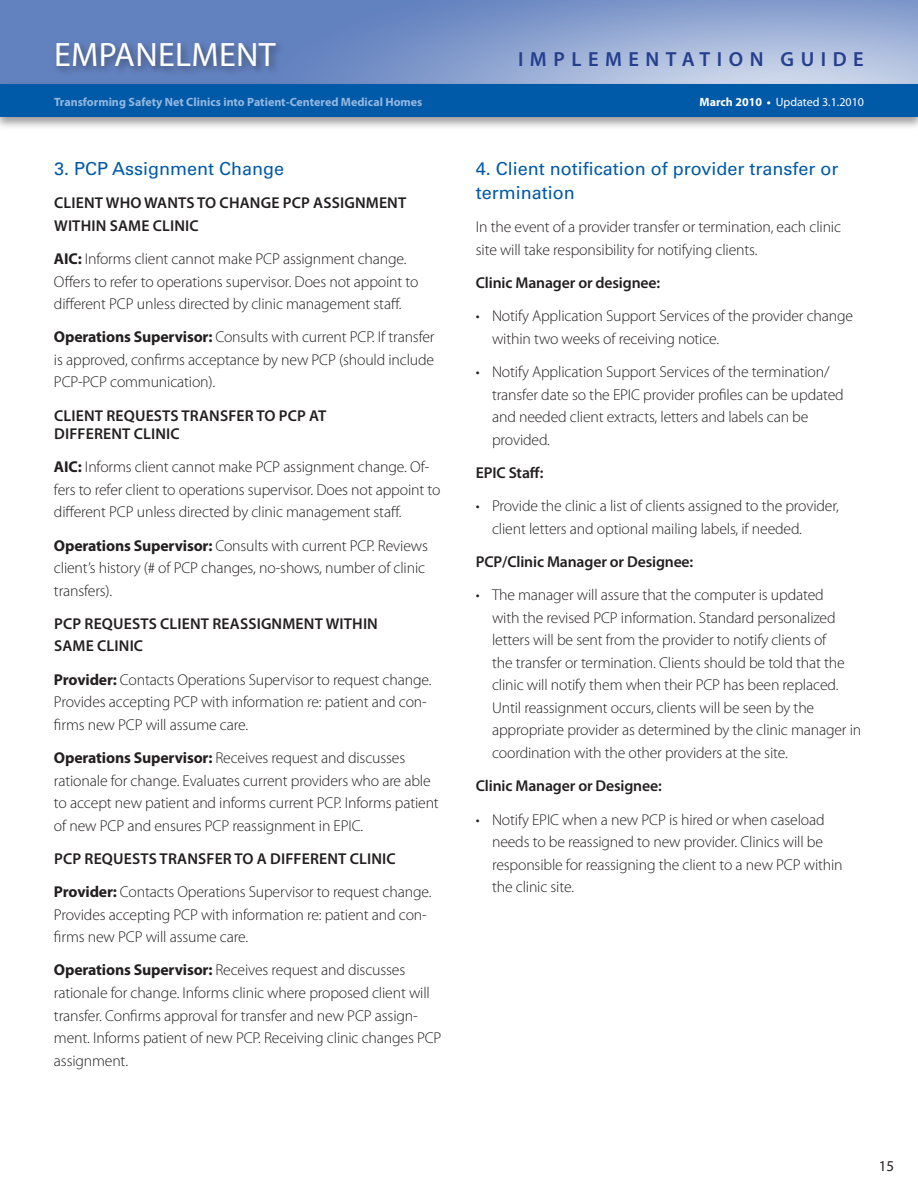
<style>
.page{position:relative;width:918px;height:1188px;background:#fff}
.page>*{position:absolute;margin:0;border:0;box-sizing:border-box;transform-origin:0 0}
.t1{font:33.9px "Myriad Pro";letter-spacing:.01em;color:#fff}
.t2{font:600 20.4px "Myriad Pro";letter-spacing:.32em;color:#253f8e}
.MHB_BODY_Subhead_blu{font:18px/24px "Univers LT Std";color:#015aa8}
.MHB_BODY_TEXT{font:300 15.75px/22.5px "Myriad Pro";letter-spacing:-.01em;color:#231f20}
.MHB_BODY_Bullets{font:300 15.75px/22.5px "Myriad Pro";letter-spacing:-.01em;color:#231f20}
.MHB_BODY_TEXT_BOLD{font:600 15.75px/22.5px "Myriad Pro";letter-spacing:.01em;color:#231f20}
.MHB_BODY_TEXT_BOLD-2{font:600 15.75px "Myriad Pro";letter-spacing:-.01em;color:#231f20}
.t3{font:15px "Myriad Pro";color:#231f20}
.t4{font:700 12px "Myriad Pro";color:#94b7e0}
.t5{font:12px "Myriad Pro";color:#fff}
.s1{font-weight:700}
</style>
<div class="page">
<div style="left:0;top:0;width:918px;height:98px;background:#6281bf"></div>
<img style="left:330px;top:0;width:588px;height:81px">
<div style="left:53px;top:39px;width:233px;height:37px;background:#231f20;opacity:.5"></div>
<div style="left:0;top:81px;width:918px;height:49px;background:#231f20;opacity:.45"></div>
<div style="left:0;top:84px;width:918px;height:33px;background:#015aa8"></div>
<h1 class="t1" style="left:54px;top:36px;width:223px">EMPANELMENT</h1>
<p class="t2" style="left:518px;top:48px;width:347px">IMPLEMENTATION GUIDE</p>
<p class="t4" style="left:54px;top:95px;width:370px">Transforming Safety Net Clinics into Patient-Centered Medical Homes</p>
<p class="t5" style="left:700px;top:95px;width:166px"><span class="s1">March 2010 •</span> Updated 3.1.2010</p>
<p class="MHB_BODY_Subhead_blu" style="left:54px;top:157px;width:232px">3. PCP Assignment Change</p>
<p class="MHB_BODY_TEXT_BOLD" style="left:54px;top:192px;width:354px">CLIENT WHO WANTS TO CHANGE PCP ASSIGNMENT<br>WITHIN SAME CLINIC</p>
<p class="MHB_BODY_TEXT" style="left:54px;top:248px;width:366px"><span class="s1">AIC:</span> Informs client cannot make PCP assignment change.<br>Offers to refer to operations supervisor. Does not appoint to different PCP unless directed by clinic management staff.</p>
<p class="MHB_BODY_TEXT" style="left:54px;top:326px;width:382px;text-align:justify"><span class="s1">Operations Supervisor:</span> Consults with current PCP. If transfer is approved, confirms acceptance by new PCP (should include PCP-PCP communication).</p>
<p class="MHB_BODY_TEXT_BOLD" style="left:54px;top:404px;width:274px">CLIENT REQUESTS TRANSFER TO PCP AT</p>
<p class="MHB_BODY_TEXT_BOLD" style="left:54px;top:423px;width:127px">DIFFERENT CLINIC</p>
<p class="MHB_BODY_TEXT" style="left:54px;top:456px;width:388px"><span class="s1">AIC:</span> Informs client cannot make PCP assignment change. Of&shy;fers to refer client to operations supervisor. Does not appoint to different PCP unless directed by clinic management staff.</p>
<p class="MHB_BODY_TEXT" style="left:54px;top:534px;width:375px"><span class="s1">Operations Supervisor:</span> Consults with current PCP. Reviews client’s history (# of PCP changes, no-shows, number of clinic transfers).</p>
<p class="MHB_BODY_TEXT_BOLD" style="left:54px;top:613px;width:325px">PCP REQUESTS CLIENT REASSIGNMENT WITHIN<br>SAME CLINIC</p>
<p class="MHB_BODY_TEXT" style="left:54px;top:669px;width:379px"><span class="s1">Provider:</span> Contacts Operations Supervisor to request change.<br>Provides accepting PCP with information re: patient and con&shy;firms new PCP will assume care.</p>
<p class="MHB_BODY_TEXT" style="left:54px;top:747px;width:386px"><span class="s1">Operations Supervisor:</span> Receives request and discusses rationale for change. Evaluates current providers who are able to accept new patient and informs current PCP. Informs patient of new PCP and ensures PCP reassignment in EPIC.</p>
<p class="MHB_BODY_TEXT_BOLD" style="left:54px;top:848px;width:343px">PCP REQUESTS TRANSFER TO A DIFFERENT CLINIC</p>
<p class="MHB_BODY_TEXT" style="left:54px;top:881px;width:379px"><span class="s1">Provider:</span> Contacts Operations Supervisor to request change.<br>Provides accepting PCP with information re: patient and con&shy;firms new PCP will assume care.</p>
<p class="MHB_BODY_TEXT" style="left:54px;top:959px;width:389px"><span class="s1">Operations Supervisor:</span> Receives request and discusses rationale for change. Informs clinic where proposed client will transfer. Confirms approval for transfer and new PCP assign&shy;ment. Informs patient of new PCP. Receiving clinic changes PCP assignment.</p>
<p class="MHB_BODY_Subhead_blu" style="left:476px;top:157px;width:364px">4. Client notification of provider transfer or termination</p>
<p class="MHB_BODY_TEXT" style="left:476px;top:216px;width:367px">In the event of a provider transfer or termination, each clinic site will take responsibility for notifying clients.</p>
<p class="MHB_BODY_TEXT_BOLD-2" style="left:476px;top:274px;width:186px">Clinic Manager or designee:</p>
<p class="MHB_BODY_Bullets" style="left:492px;top:305px;width:363px;text-indent:-16px">• Notify Application Support Services of the provider change within two weeks of receiving notice.</p>
<p class="MHB_BODY_Bullets" style="left:492px;top:361px;width:353px;text-indent:-16px">• Notify Application Support Services of the termination/ transfer date so the EPIC provider profiles can be updated and needed client extracts, letters and labels can be provided.</p>
<p class="MHB_BODY_TEXT_BOLD-2" style="left:476px;top:464px;width:69px">EPIC Staff:</p>
<p class="MHB_BODY_Bullets" style="left:492px;top:495px;width:348px;text-indent:-16px">• Provide the clinic a list of clients assigned to the provider, client letters and optional mailing labels, if needed.</p>
<p class="MHB_BODY_TEXT_BOLD-2" style="left:476px;top:553px;width:219px">PCP/Clinic Manager or Designee:</p>
<p class="MHB_BODY_Bullets" style="left:492px;top:584px;width:371px;text-indent:-16px">• The manager will assure that the computer is updated<br>with the revised PCP information. Standard personalized letters will be sent from the provider to notify clients of<br>the transfer or termination. Clients should be told that the clinic will notify them when their PCP has been replaced.<br>Until reassignment occurs, clients will be seen by the appropriate provider as determined by the clinic manager in coordination with the other providers at the site.</p>
<p class="MHB_BODY_TEXT_BOLD-2" style="left:476px;top:777px;width:187px">Clinic Manager or Designee:</p>
<p class="MHB_BODY_Bullets" style="left:492px;top:808px;width:352px;text-indent:-16px">• Notify EPIC when a new PCP is hired or when caseload needs to be reassigned to new provider. Clinics will be responsible for reassigning the client to a new PCP within the clinic site.</p>
<p class="t3" style="left:879px;top:1158px;width:17px">15</p>
</div>
